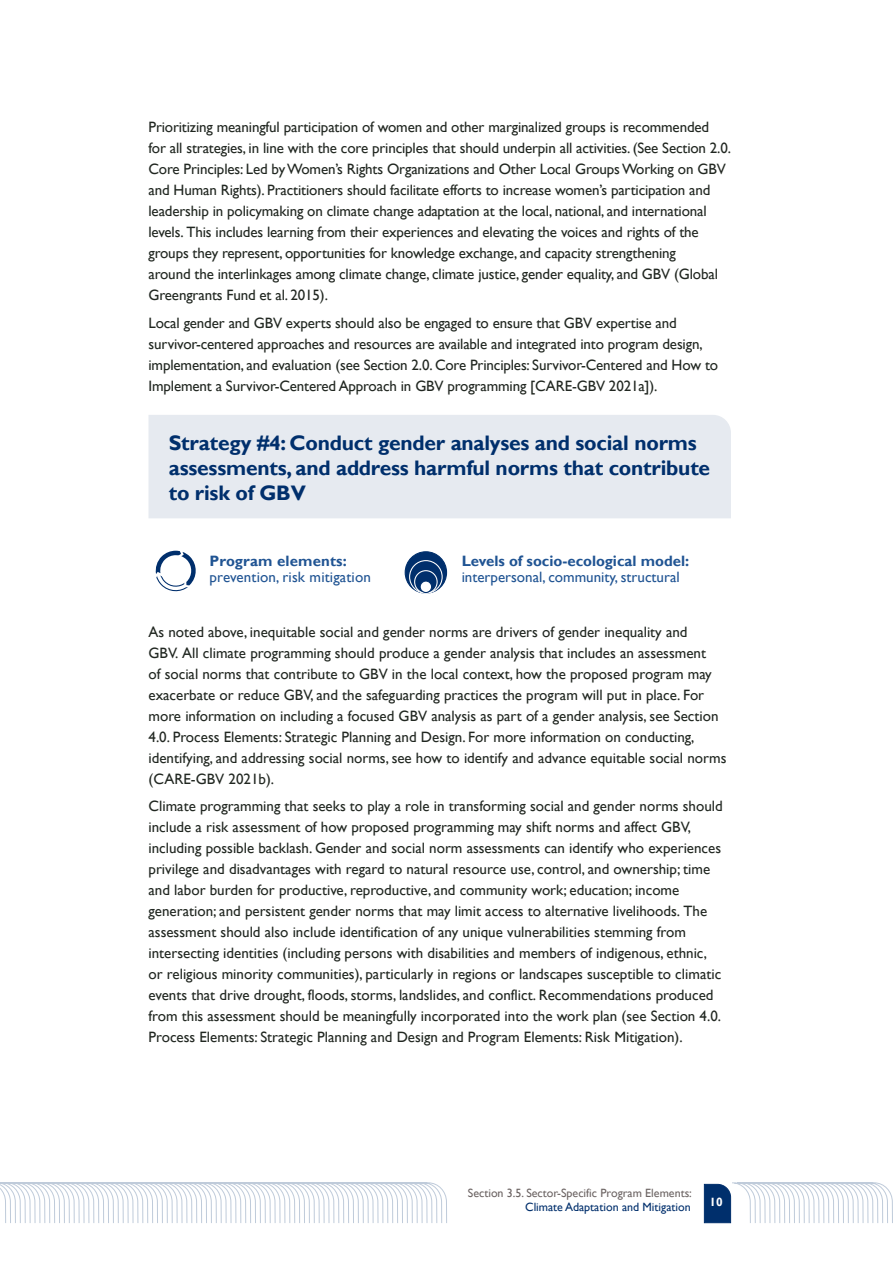
<style>
.page{position:relative;width:893px;height:1263px;background:#fff}
.page>*{position:absolute;margin:0;border:0;box-sizing:border-box;transform-origin:0 0}
.t1{font:700 21px/25.2px "Gill Sans";letter-spacing:-.01em;color:#002f6c}
.t2{font:15px/21px "Gill Sans";color:#212721}
.t3{font:15px "Gill Sans";color:#205493}
.t4{font:700 15px "Gill Sans";color:#205493}
.t5{font:12px "Gill Sans";color:#6c6463}
.t6{font:12px "Gill Sans";color:#002f6c}
.t7{font:700 12px "Gill Sans";color:#fff}
</style>
<div class="page">
<div style="left:148px;top:415px;width:583px;height:103px;background:#e6eaf0"></div>
<svg style="left:155px;top:550px;width:41px;height:42px"></svg>
<div style="left:405px;top:552px;width:42px;height:41px;background:#002f6c;border-radius:50%"></div>
<div style="left:405px;top:551px;width:42px;height:43px;border:1px solid #002f6c;border-radius:50%"></div>
<svg style="left:410px;top:561px;width:32px;height:32px"></svg>
<div style="left:409px;top:560px;width:34px;height:34px;border:1px solid #fff;border-radius:50%"></div>
<div style="left:415px;top:571px;width:22px;height:22px;background:#002f6c;border-radius:50%"></div>
<div style="left:414px;top:570px;width:24px;height:24px;border:1px solid #fff;border-radius:50%"></div>
<svg style="left:420px;top:581px;width:12px;height:12px"></svg>
<svg style="left:0;top:1182px;width:893px;height:42px"></svg>
<p class="t2" style="left:148px;top:117px;width:584px">Prioritizing meaningful participation of women and other marginalized groups is recommended<br>for all strategies, in line with the core principles that should underpin all activities. (See Section 2.0.<br>Core Principles: Led by Women’s Rights Organizations and Other Local Groups Working on GBV and Human Rights). Practitioners should facilitate efforts to increase women’s participation and leadership in policymaking on climate change adaptation at the local, national, and international levels. This includes learning from their experiences and elevating the voices and rights of the groups they represent, opportunities for knowledge exchange, and capacity strengthening<br>around the interlinkages among climate change, climate justice, gender equality, and GBV (Global Greengrants Fund et al. 2015).</p>
<p class="t2" style="left:148px;top:312px;width:571px">Local gender and GBV experts should also be engaged to ensure that GBV expertise and survivor-centered approaches and resources are available and integrated into program design, implementation, and evaluation (see Section 2.0. Core Principles: Survivor-Centered and How to Implement a Survivor-Centered Approach in GBV programming [CARE-GBV 2021a]).</p>
<h3 class="t1" style="left:169px;top:430px;width:543px">Strategy #4: Conduct gender analyses and social norms assessments, and address harmful norms that contribute to risk of GBV</h3>
<h4 class="t4" style="left:210px;top:552px;width:139px">Program elements:</h4>
<p class="t3" style="left:210px;top:569px;width:163px">prevention, risk mitigation</p>
<h4 class="t4" style="left:462px;top:552px;width:229px">Levels of socio-ecological model:</h4>
<p class="t3" style="left:462px;top:569px;width:220px">interpersonal, community, structural</p>
<p class="t2" style="left:148px;top:621px;width:579px">As noted above, inequitable social and gender norms are drivers of gender inequality and<br>GBV. All climate programming should produce a gender analysis that includes an assessment<br>of social norms that contribute to GBV in the local context, how the proposed program may exacerbate or reduce GBV, and the safeguarding practices the program will put in place. For more information on including a focused GBV analysis as part of a gender analysis, see Section 4.0. Process Elements: Strategic Planning and Design. For more information on conducting, identifying, and addressing social norms, see how to identify and advance equitable social norms (CARE-GBV 2021b).</p>
<p class="t2" style="left:148px;top:796px;width:576px">Climate programming that seeks to play a role in transforming social and gender norms should include a risk assessment of how proposed programming may shift norms and affect GBV, including possible backlash. Gender and social norm assessments can identify who experiences privilege and disadvantages with regard to natural resource use, control, and ownership; time and labor burden for productive, reproductive, and community work; education; income generation; and persistent gender norms that may limit access to alternative livelihoods. The assessment should also include identification of any unique vulnerabilities stemming from intersecting identities (including persons with disabilities and members of indigenous, ethnic, or religious minority communities), particularly in regions or landscapes susceptible to climatic events that drive drought, floods, storms, landslides, and conflict. Recommendations produced from this assessment should be meaningfully incorporated into the work plan (see Section 4.0.<br>Process Elements: Strategic Planning and Design and Program Elements: Risk Mitigation).</p>
<p class="t5" style="left:468px;top:1185px;width:226px">Section 3.5. Sector-Specific Program Elements:</p>
<p class="t6" style="left:525px;top:1200px;width:167px">Climate Adaptation and Mitigation</p>
<p class="t7" style="left:709px;top:1195px;width:15px">10</p>
</div>
